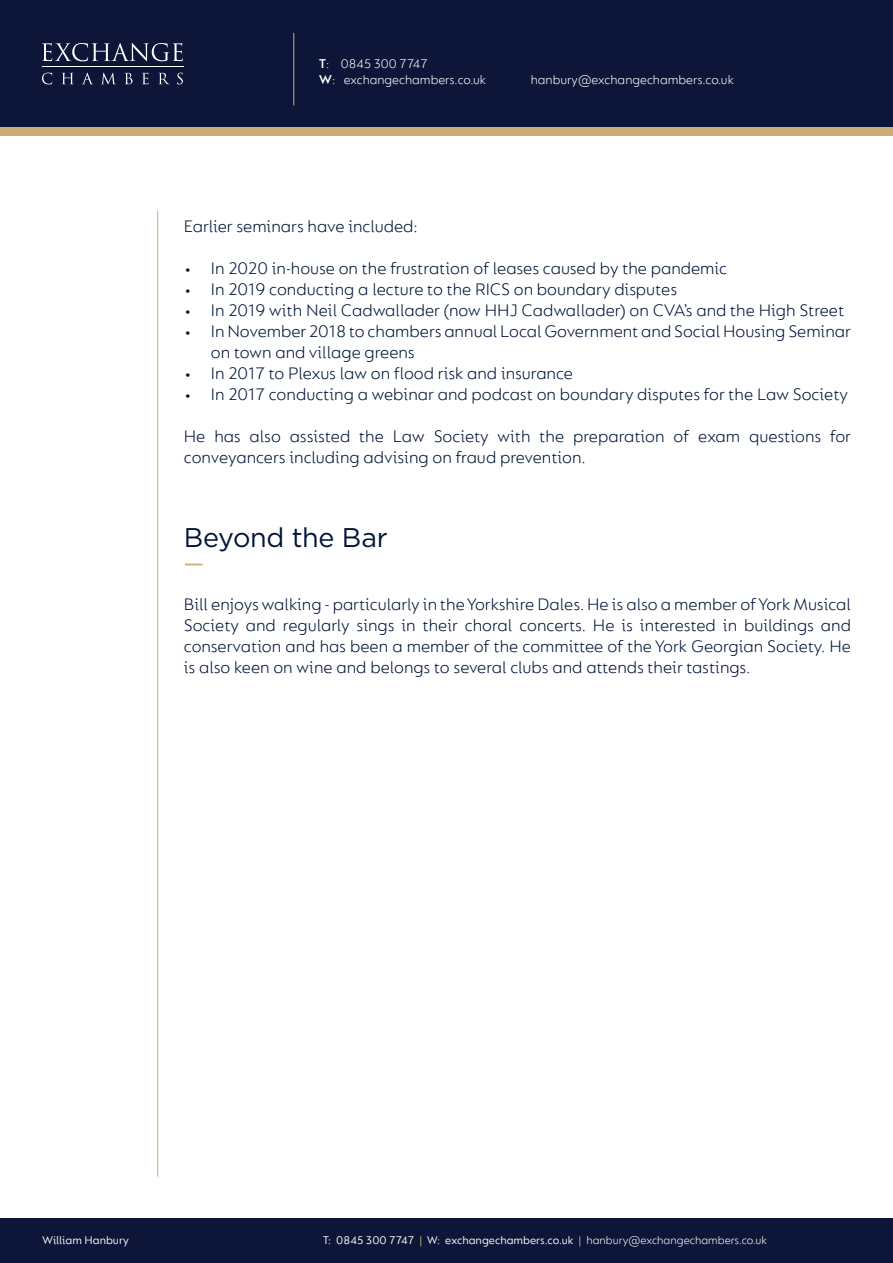
<style>
.page{position:relative;width:893px;height:1263px;background:#fff}
.page>*{position:absolute;margin:0;border:0;box-sizing:border-box;transform-origin:0 0}
.t1{font:27px "Gotham";letter-spacing:-.01em;color:#001537}
.t2{font:300 18px/21px "FS Lucas";color:#001537}
.t3{font:300 13.5px/16.2px "FS Lucas";color:#fff}
.t4{font:12px "FS Lucas";color:#fff}
.s1{font-weight:600}
.s2{color:#cbaa76}
.s3{font-weight:300}
</style>
<div class="page">
<div style="left:0;top:64px;width:893px;height:72px;background:#cbaa76"></div>
<div style="left:0;top:0;width:893px;height:127px;background:#0d1638"></div>
<div style="left:0;top:1219px;width:893px;height:44px;background:#0d1638"></div>
<hr style="left:42px;top:67px;width:142px;height:1px;background:#fff">
<svg style="left:42px;top:43px;width:141px;height:18px"></svg>
<svg style="left:42px;top:73px;width:10px;height:11px"></svg>
<svg style="left:62px;top:73px;width:11px;height:11px"></svg>
<svg style="left:82px;top:73px;width:11px;height:11px"></svg>
<svg style="left:102px;top:73px;width:13px;height:11px"></svg>
<svg style="left:125px;top:73px;width:8px;height:11px"></svg>
<svg style="left:142px;top:73px;width:7px;height:11px"></svg>
<svg style="left:159px;top:73px;width:10px;height:11px"></svg>
<svg style="left:177px;top:73px;width:6px;height:11px"></svg>
<hr style="left:293px;top:33px;width:1px;height:73px;background:#cbaa76">
<hr style="left:157px;top:211px;width:1px;height:966px;background:#cbaa76">
<svg style="left:185px;top:564px;width:17px;height:1px"></svg>
<p class="t3" style="left:319px;top:55px;width:169px"><span class="s1">T</span>: 0845 300 7747<br><span class="s1">W</span>: exchangechambers.co.uk</p>
<p class="t3" style="left:531px;top:71px;width:205px">hanbury@exchangechambers.co.uk</p>
<p class="t2" style="left:184px;top:215px;width:235px">Earlier seminars have included:</p>
<p class="t2" style="left:184px;top:257px;width:545px">• In 2020 in-house on the frustration of leases caused by the pandemic</p>
<p class="t2" style="left:184px;top:278px;width:495px">• In 2019 conducting a lecture to the RICS on boundary disputes</p>
<p class="t2" style="left:184px;top:299px;width:662px">• In 2019 with Neil Cadwallader (now HHJ Cadwallader) on CVA’s and the High Street</p>
<p class="t2" style="left:211px;top:320px;width:642px;text-indent:-27px">• In November 2018 to chambers annual Local Government and Social Housing Seminar on town and village greens</p>
<p class="t2" style="left:184px;top:362px;width:391px">• In 2017 to Plexus law on flood risk and insurance</p>
<p class="t2" style="left:184px;top:383px;width:666px">• In 2017 conducting a webinar and podcast on boundary disputes for the Law Society</p>
<p class="t2" style="left:184px;top:425px;width:669px">He has also assisted the Law Society with the preparation of exam questions for conveyancers including advising on fraud prevention.</p>
<p class="t1" style="left:184px;top:520px;width:205px">Beyond the Bar</p>
<p class="t2" style="left:184px;top:593px;width:669px;text-align:justify">Bill enjoys walking - particularly in the Yorkshire Dales. He is also a member of York Musical Society and regularly sings in their choral concerts. He is interested in buildings and conservation and has been a member of the committee of the York Georgian Society. He is also keen on wine and belongs to several clubs and attends their tastings.</p>
<p class="t4" style="left:42px;top:1233px;width:88px">William Hanbury</p>
<p class="t4" style="left:323px;top:1233px;width:446px">T: 0845 300 7747 <span class="s2">|</span> W: exchangechambers.co.uk <span class="s2">|</span> <span class="s3">hanbury@exchangechambers.co.uk</span></p>
</div>
